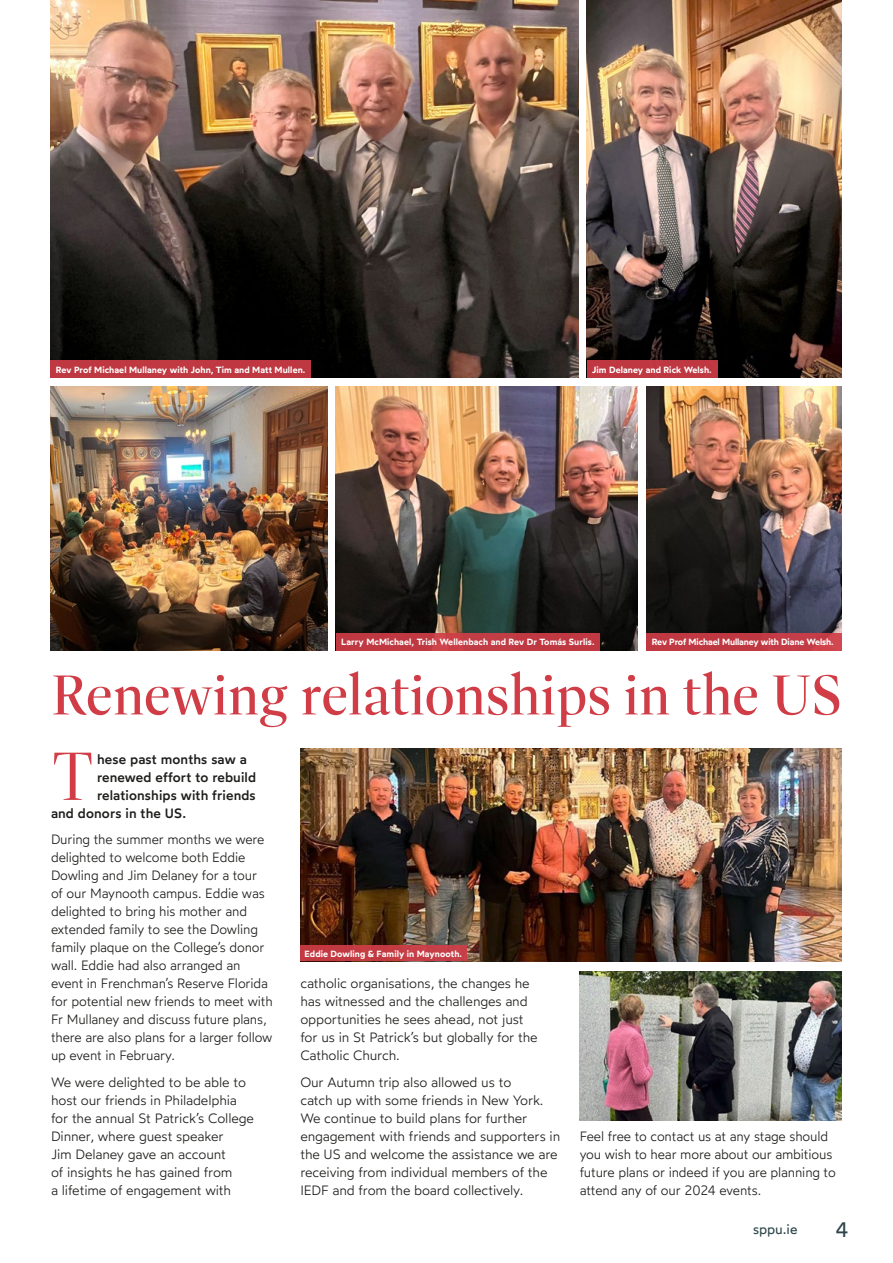
<style>
.page{position:relative;width:893px;height:1263px;background:#fff}
.page>*{position:absolute;margin:0;border:0;box-sizing:border-box;transform-origin:0 0}
.First_Para{font:300 69.3px "Dashiell Fine";color:#d03d47;scale:1.06 1}
.Title_-_Medium{font:500 57px "Dashiell Fine";color:#d03d47}
.t1{font:21px "Wotfard";color:#2a4448}
.t2{font:300 13.5px/18px "Wotfard";letter-spacing:-.01em;color:#1d1d1b}
.First_Para-2{font:500 13.5px "Wotfard";letter-spacing:.01em;color:#1d1d1b}
.t3{font:13.5px "Wotfard";color:#2a4448}
.t4{font:600 9px "Wotfard";letter-spacing:.01em;color:#fff}
.t5{font:600 9px "Wotfard";letter-spacing:-.01em;color:#fff}
</style>
<div class="page">
<img style="left:50px;top:0;width:528px;height:378px">
<img style="left:300px;top:748px;width:542px;height:213px">
<div style="left:300px;top:946px;width:166px;height:15px;background:#c43b42"></div>
<img style="left:580px;top:972px;width:262px;height:148px">
<img style="left:336px;top:386px;width:302px;height:265px">
<img style="left:646px;top:386px;width:196px;height:247px">
<img style="left:587px;top:0;width:255px;height:378px">
<img style="left:50px;top:386px;width:277px;height:265px">
<div style="left:50px;top:360px;width:261px;height:18px;background:#bf3841"></div>
<div style="left:336px;top:633px;width:264px;height:18px;background:linear-gradient(to right,#c23b43,#c13a43)"></div>
<div style="left:646px;top:633px;width:196px;height:18px;background:linear-gradient(to right,#bc363f,#c84049)"></div>
<div style="left:587px;top:360px;width:130px;height:18px;background:#be3841"></div>
<p class="t4" style="left:56px;top:364px;width:251px">Rev Prof Michael Mullaney with John, Tim and Matt Mullen.</p>
<p class="t4" style="left:592px;top:364px;width:121px">Jim Delaney and Rick Welsh.</p>
<p class="t4" style="left:341px;top:636px;width:255px">Larry McMichael, Trish Wellenbach and Rev Dr Tomás Surlis.</p>
<p class="t5" style="left:652px;top:636px;width:184px">Rev Prof Michael Mullaney with Diane Welsh.</p>
<p class="Title_-_Medium" style="left:51px;top:662px;width:792px">Renewing relationships in the US</p>
<p class="First_Para" style="left:51px;top:737px;width:43px">T</p>
<p class="First_Para-2" style="left:97px;top:750px;width:151px">hese past months saw a</p>
<p class="First_Para-2" style="left:97px;top:768px;width:161px">renewed effort to rebuild</p>
<p class="First_Para-2" style="left:97px;top:786px;width:160px">relationships with friends</p>
<p class="First_Para-2" style="left:51px;top:804px;width:137px">and donors in the US.</p>
<p class="t2" style="left:51px;top:830px;width:223px">During the summer months we were delighted to welcome both Eddie Dowling and Jim Delaney for a tour<br>of our Maynooth campus. Eddie was delighted to bring his mother and extended family to see the Dowling family plaque on the College’s donor wall. Eddie had also arranged an event in Frenchman’s Reserve Florida for potential new friends to meet with Fr Mullaney and discuss future plans, there are also plans for a larger follow up event in February.</p>
<p class="t2" style="left:51px;top:1073px;width:204px">We were delighted to be able to host our friends in Philadelphia for the annual St Patrick’s College<br>Dinner, where guest speaker<br>Jim Delaney gave an account<br>of insights he has gained from<br>a lifetime of engagement with</p>
<p class="t4" style="left:305px;top:948px;width:159px">Eddie Dowling &amp; Family in Maynooth.</p>
<p class="t2" style="left:300px;top:974px;width:239px">catholic organisations, the changes he has witnessed and the challenges and opportunities he sees ahead, not just for us in St Patrick’s but globally for the Catholic Church.</p>
<p class="t2" style="left:300px;top:1073px;width:261px">Our Autumn trip also allowed us to<br>catch up with some friends in New York.<br>We continue to build plans for further engagement with friends and supporters in the US and welcome the assistance we are receiving from individual members of the IEDF and from the board collectively.</p>
<p class="t2" style="left:580px;top:1127px;width:258px">Feel free to contact us at any stage should you wish to hear more about our ambitious future plans or indeed if you are planning to attend any of our 2024 events.</p>
<p class="t3" style="left:753px;top:1220px;width:46px">sppu.ie</p>
<p class="t1" style="left:835px;top:1216px;width:15px">4</p>
</div>
